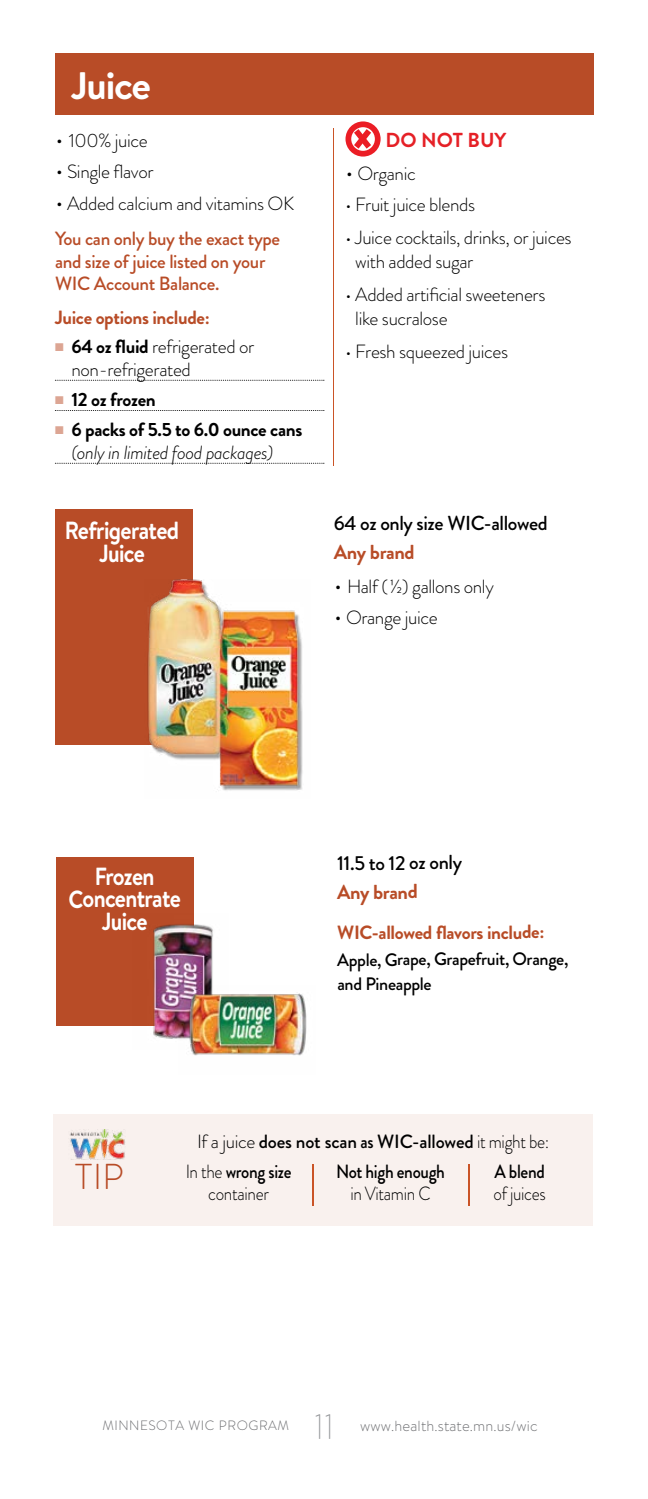
<style>
.page{position:relative;width:648px;height:1499px;background:#fff}
.page>*{position:absolute;margin:0;border:0;box-sizing:border-box;transform-origin:0 0}
.t1{font:700 38.25px "Brandon Text";letter-spacing:-.035em;color:#fff}
.t2{font:300 36px "Brandon Text";color:#b84c27}
.t3{font:100 33.75px "Cocogoose Pro";color:#939598}
.t4{font:700 24.75px/22.5px "Brandon Text";letter-spacing:-.035em;color:#fff;text-align:center;scale:.88 1}
.t5{font:500 20.25px "Brandon Grotesque";letter-spacing:-.02em;color:#000}
.t6{font:700 20.25px "Brandon Grotesque";letter-spacing:-.025em;color:#b84c27}
.t7{font:700 20.25px "Brandon Grotesque";color:#e52026}
.t8{font:300 19.12px/23.6px "Brandon Grotesque";letter-spacing:-.02em;color:#000}
.t9{font:500 19.12px/22.5px "Brandon Grotesque";letter-spacing:-.02em;color:#b84c27}
.t10{font:italic 300 19.12px/22.5px "Brandon Grotesque";letter-spacing:-.02em;color:#000}
.t11{font:700 19.12px "Brandon Grotesque";letter-spacing:-.02em;color:#b84c27}
.t12{font:500 19.12px "Brandon Grotesque";letter-spacing:-.01em;color:#000}
.t13{font:300 19.12px/22.5px "Brandon Grotesque";letter-spacing:-.02em;color:#000;text-align:center;scale:.9 1}
.t14{font:500 19.12px/22.5px "Brandon Grotesque";letter-spacing:-.01em;color:#000;text-align:center;scale:.9 1}
.t15{font:700 19.12px "Brandon Grotesque";letter-spacing:-.02em;color:#000}
.t16{font:500 18px/25px "Brandon Grotesque";letter-spacing:-.025em;color:#000}
.t17{font:300 14.62px "Brandon Text";letter-spacing:.01em;color:#6d6e71}
.t18{font:300 13.5px "Brandon Text";letter-spacing:.04em;color:#6d6e71}
.s1{font-size:24.75px}
.s2{color:#dca593}
.s3{font-weight:700}
.s4{font-weight:700;font-style:normal}
.s5{font-weight:300}
.s6{font-weight:500}
</style>
<div class="page">
<div style="left:55px;top:53px;width:538px;height:62px;background:#b84c27"></div>
<svg style="left:55px;top:380px;width:270px;height:1px"></svg>
<svg style="left:55px;top:410px;width:270px;height:1px"></svg>
<svg style="left:55px;top:463px;width:270px;height:1px"></svg>
<div style="left:55px;top:510px;width:137px;height:235px;background:#b84c27"></div>
<img style="left:147px;top:579px;width:156px;height:212px">
<div style="left:56px;top:857px;width:137px;height:169px;background:#b84c27"></div>
<img style="left:153px;top:914px;width:60px;height:125px">
<img style="left:178px;top:986px;width:129px;height:70px">
<div style="left:54px;top:1114px;width:539px;height:111px;background:#f9f1ee"></div>
<img style="left:70px;top:1129px;width:55px;height:30px">
<hr style="left:333px;top:128px;width:1px;height:338px;background:#ca5427">
<svg style="left:346px;top:121px;width:35px;height:36px"></svg>
<hr style="left:312px;top:1164px;width:1px;height:41px;background:#ca5427">
<hr style="left:468px;top:1164px;width:1px;height:41px;background:#ca5427">
<h2 class="t1" style="left:71px;top:59px;width:82px">Juice</h2>
<p class="t8" style="left:55px;top:129px;width:94px"><span class="s1">•</span> 100% juice</p>
<p class="t8" style="left:55px;top:160px;width:100px"><span class="s1">•</span> Single flavor</p>
<p class="t8" style="left:55px;top:191px;width:241px"><span class="s1">•</span> Added calcium and vitamins OK</p>
<p class="t9" style="left:55px;top:228px;width:227px">You can only buy the exact type and size of juice listed on your<br>WIC Account Balance.</p>
<p class="t11" style="left:55px;top:304px;width:156px">Juice options include:</p>
<p class="t8" style="left:71px;top:336px;width:184px;line-height:22.5px;text-indent:-16px"><span class="s2">■</span> <span class="s3">64 oz fluid</span> refrigerated or non-refrigerated</p>
<p class="t15" style="left:55px;top:386px;width:102px"><span class="s2">■</span> 12 oz frozen</p>
<p class="t10" style="left:71px;top:419px;width:232px;text-indent:-16px"><span class="s2">■</span> <span class="s4">6 packs of 5.5 to 6.0 ounce cans </span>(only in limited food packages)</p>
<h3 class="t4" style="left:65px;top:519px;width:131px">Refrigerated<br>Juice</h3>
<p class="t7" style="left:386px;top:126px;width:122px">DO NOT BUY</p>
<p class="t8" style="left:345px;top:162px;width:72px"><span class="s1">•</span> Organic</p>
<p class="t8" style="left:345px;top:192px;width:132px">• Fruit juice blends</p>
<p class="t8" style="left:355px;top:226px;width:218px;text-indent:-10px">• Juice cocktails, drinks, or juices with added sugar</p>
<p class="t8" style="left:355px;top:283px;width:192px;text-indent:-10px">• Added artificial sweeteners like sucralose</p>
<p class="t8" style="left:345px;top:339px;width:165px">• Fresh squeezed juices</p>
<p class="t5" style="left:334px;top:509px;width:215px">64 oz only size WIC-allowed</p>
<p class="t6" style="left:334px;top:538px;width:82px">Any brand</p>
<p class="t8" style="left:334px;top:574px;width:161px"><span class="s1">•</span> Half (½) gallons only</p>
<p class="t8" style="left:334px;top:605px;width:105px"><span class="s1">•</span> Orange juice</p>
<h3 class="t4" style="left:68px;top:864px;width:130px">Frozen<br>Concentrate<br>Juice</h3>
<p class="t5" style="left:337px;top:848px;width:127px">11.5 to 12 oz only</p>
<p class="t6" style="left:337px;top:877px;width:82px">Any brand</p>
<p class="t11" style="left:337px;top:918px;width:209px">WIC-allowed flavors include:</p>
<p class="t16" style="left:337px;top:947px;width:233px">Apple, Grape, Grapefruit, Orange, and Pineapple</p>
<p class="t2" style="left:74px;top:1151px;width:51px">TIP</p>
<p class="t12" style="left:197px;top:1128px;width:354px"><span class="s5">If a juice</span> does not scan as WIC-allowed <span class="s5">it might be:</span></p>
<p class="t13" style="left:186px;top:1159px;width:119px">In the <span class="s6">wrong size </span>container</p>
<p class="t14" style="left:336px;top:1160px;width:123px">Not high enough <span class="s5">in Vitamin C</span></p>
<p class="t13" style="left:494px;top:1159px;width:60px;text-align:left"><span class="s6">A blend </span>of juices</p>
<h3 class="t3" style="left:316px;top:1404px;width:19px">11</h3>
<p class="t18" style="left:102px;top:1415px;width:188px">MINNESOTA WIC PROGRAM</p>
<p class="t17" style="left:360px;top:1415px;width:179px">www.health.state.mn.us/wic</p>
</div>
